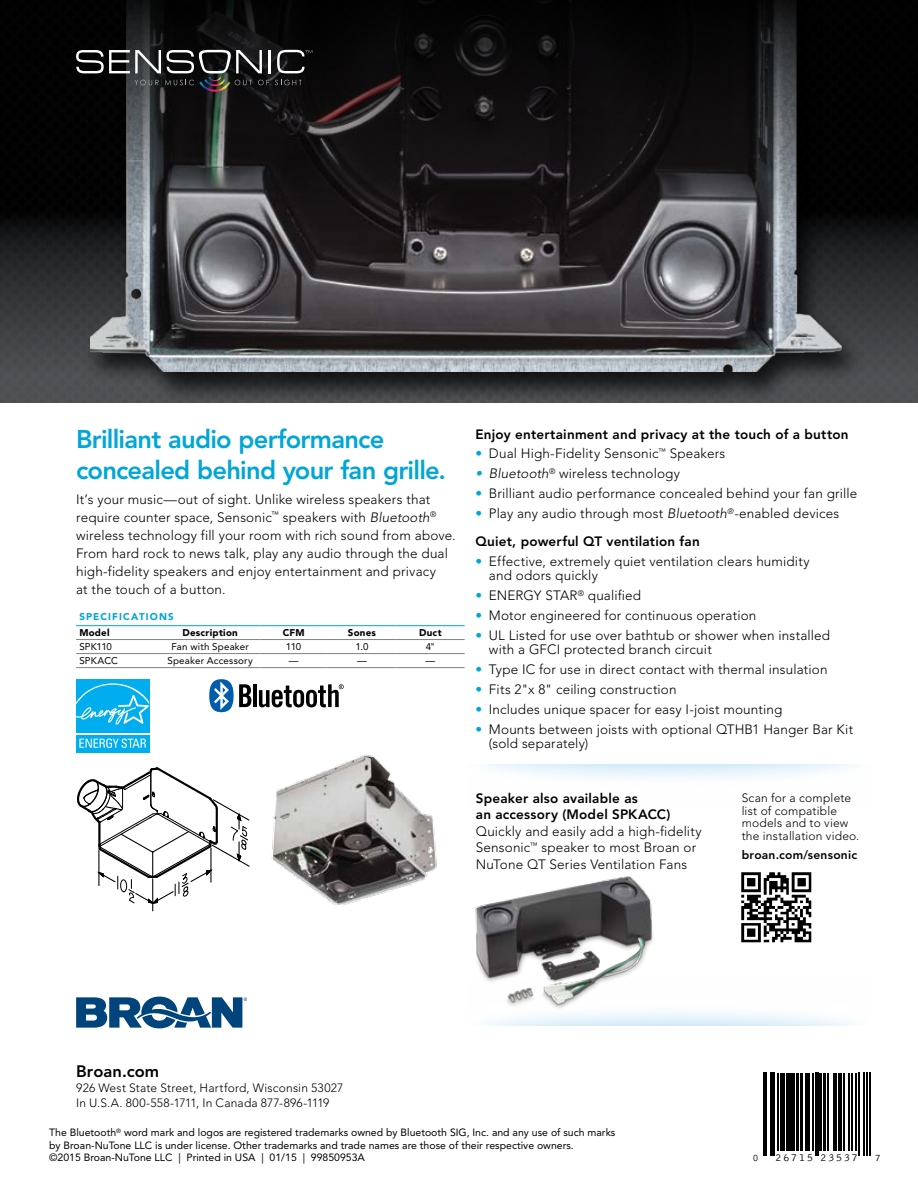
<style>
.page{position:relative;width:918px;height:1188px;background:#fff}
.page>*{position:absolute;margin:0;border:0;box-sizing:border-box;transform-origin:0 0}
.t1{font:800 25.5px/31.5px "Avenir LT Std";letter-spacing:-.03em;color:#00a6d6}
.t2{font:800 16.5px "Avenir LT Std";letter-spacing:.005em;color:#000}
.t3{font:300 13.5px/18px "Avenir LT Std";letter-spacing:.01em;color:#000}
.t4{font:800 13.5px/16.5px "Avenir LT Std";letter-spacing:.015em;color:#000}
.t5{font:300 12px/12.8px "Avenir LT Std";letter-spacing:.015em;color:#000}
.t6{font:800 12px "Avenir LT Std";letter-spacing:.02em;color:#000}
.t7{font:300 10.8px "Bell Gothic";letter-spacing:.17em;color:#000}
.t8{font:10.5px/12.3px "Avenir LT Std";color:#000}
.t9{font:300 10.05px "Bell Gothic";color:#000}
.t10{font:9.75px "Avenir LT Std";letter-spacing:.02em;color:#000}
.t11{font:900 9.75px "Avenir LT Std";letter-spacing:.025em;color:#000}
.t12{font:900 9.75px "Avenir LT Std";letter-spacing:.115em;color:#00a6d6}
.s1{font-style:italic}
.s2{color:#00a6d6}
.s3{font-style:italic;color:#00a6d6}
.s4{font-weight:800}
</style>
<div class="page">
<img style="left:0;top:0;width:918px;height:403px">
<div style="left:82px;top:0;width:785px;height:404px;background:#000;opacity:.75"></div>
<img style="left:90px;top:0;width:760px;height:372px">
<svg style="left:76px;top:997px;width:171px;height:31px"></svg>
<img style="left:741px;top:872px;width:71px;height:71px">
<hr style="left:152px;top:879px;width:1px;height:32px;background:#000">
<svg style="left:77px;top:767px;width:173px;height:138px"></svg>
<div style="left:76px;top:679px;width:73px;height:73px;background:#00aeef"></div>
<svg style="left:76px;top:683px;width:73px;height:42px"></svg>
<hr style="left:76px;top:733px;width:73px;height:2px;background:#fff">
<svg style="left:79px;top:738px;width:67px;height:10px"></svg>
<svg style="left:275px;top:80px;width:27px;height:5px"></svg>
<hr style="left:269px;top:50px;width:2px;height:23px;background:#fff">
<svg style="left:277px;top:50px;width:35px;height:23px"></svg>
<svg style="left:76px;top:50px;width:193px;height:42px;background:#3c3c3c"></svg>
<img style="left:271px;top:754px;width:166px;height:151px">
<hr style="left:253px;top:684px;width:4px;height:23px;background:#000">
<svg style="left:209px;top:679px;width:42px;height:33px"></svg>
<svg style="left:259px;top:684px;width:85px;height:23px"></svg>
<img style="left:475px;top:876px;width:178px;height:105px">
<hr style="left:76px;top:639px;width:85px;height:1px;background:#808285">
<hr style="left:161px;top:639px;width:98px;height:1px;background:#808285">
<hr style="left:259px;top:639px;width:69px;height:1px;background:#808285">
<hr style="left:328px;top:639px;width:68px;height:1px;background:#808285">
<hr style="left:396px;top:639px;width:69px;height:1px;background:#808285">
<hr style="left:76px;top:653px;width:85px;height:1px;background:#808285">
<hr style="left:161px;top:653px;width:98px;height:1px;background:#808285">
<hr style="left:259px;top:653px;width:69px;height:1px;background:#808285">
<hr style="left:328px;top:653px;width:68px;height:1px;background:#808285">
<hr style="left:396px;top:653px;width:69px;height:1px;background:#808285">
<hr style="left:76px;top:667px;width:85px;height:1px;background:#808285">
<hr style="left:161px;top:667px;width:98px;height:1px;background:#808285">
<hr style="left:259px;top:667px;width:69px;height:1px;background:#808285">
<hr style="left:328px;top:667px;width:68px;height:1px;background:#808285">
<hr style="left:396px;top:667px;width:69px;height:1px;background:#808285">
<hr style="left:76px;top:625px;width:85px;height:1px;background:#00a6d6">
<hr style="left:161px;top:625px;width:98px;height:1px;background:#00a6d6">
<hr style="left:259px;top:625px;width:69px;height:1px;background:#00a6d6">
<hr style="left:328px;top:625px;width:68px;height:1px;background:#00a6d6">
<hr style="left:396px;top:625px;width:69px;height:1px;background:#00a6d6">
<svg style="left:765px;top:1073px;width:106px;height:83px"></svg>
<hr style="left:763px;top:1073px;width:2px;height:83px;background:#000">
<hr style="left:766px;top:1073px;width:1px;height:83px;background:#000">
<hr style="left:770px;top:1073px;width:2px;height:83px;background:#000">
<hr style="left:774px;top:1073px;width:1px;height:83px;background:#000">
<hr style="left:777px;top:1073px;width:1px;height:77px;background:#000">
<hr style="left:780px;top:1073px;width:3px;height:77px;background:#000">
<hr style="left:784px;top:1073px;width:1px;height:77px;background:#000">
<hr style="left:786px;top:1073px;width:4px;height:77px;background:#000">
<hr style="left:791px;top:1073px;width:4px;height:77px;background:#000">
<hr style="left:796px;top:1073px;width:2px;height:77px;background:#000">
<hr style="left:801px;top:1073px;width:2px;height:77px;background:#000">
<hr style="left:805px;top:1073px;width:1px;height:77px;background:#000">
<hr style="left:807px;top:1073px;width:2px;height:77px;background:#000">
<hr style="left:813px;top:1073px;width:1px;height:77px;background:#000">
<hr style="left:815px;top:1073px;width:1px;height:83px;background:#000">
<hr style="left:817px;top:1073px;width:1px;height:83px;background:#000">
<hr style="left:820px;top:1073px;width:2px;height:77px;background:#000">
<hr style="left:823px;top:1073px;width:2px;height:77px;background:#000">
<hr style="left:827px;top:1073px;width:2px;height:77px;background:#000">
<hr style="left:833px;top:1073px;width:1px;height:77px;background:#000">
<hr style="left:835px;top:1073px;width:1px;height:77px;background:#000">
<hr style="left:839px;top:1073px;width:3px;height:77px;background:#000">
<hr style="left:843px;top:1073px;width:1px;height:77px;background:#000">
<hr style="left:849px;top:1073px;width:1px;height:77px;background:#000">
<hr style="left:851px;top:1073px;width:1px;height:77px;background:#000">
<hr style="left:855px;top:1073px;width:2px;height:77px;background:#000">
<hr style="left:859px;top:1073px;width:1px;height:83px;background:#000">
<hr style="left:863px;top:1073px;width:1px;height:83px;background:#000">
<hr style="left:867px;top:1073px;width:1px;height:83px;background:#000">
<hr style="left:869px;top:1073px;width:1px;height:83px;background:#000">
<img style="left:486px;top:981px;width:365px;height:45px">
<h1 class="t1" style="left:76px;top:423px;width:371px">Brilliant audio performance concealed behind your fan grille.</h1>
<p class="t3" style="left:76px;top:490px;width:381px">It’s your music—out of sight. Unlike wireless speakers that require counter space, Sensonic<sup>™</sup> speakers with <span class="s1">Bluetooth</span><sup>® </sup>wireless technology fill your room with rich sound from above.<br>From hard rock to news talk, play any audio through the dual high-fidelity speakers and enjoy entertainment and privacy<br>at the touch of a button.</p>
<p class="t12" style="left:79px;top:611px;width:96px">SPECIFICATIONS</p>
<p class="t11" style="left:79px;top:627px;width:32px">Model</p>
<p class="t11" style="left:182px;top:627px;width:57px">Description</p>
<p class="t11" style="left:283px;top:627px;width:23px">CFM</p>
<p class="t11" style="left:348px;top:627px;width:30px">Sones</p>
<p class="t11" style="left:419px;top:627px;width:24px">Duct</p>
<p class="t10" style="left:79px;top:641px;width:34px">SPK110</p>
<p class="t10" style="left:171px;top:641px;width:79px">Fan with Speaker</p>
<p class="t10" style="left:286px;top:641px;width:17px">110</p>
<p class="t10" style="left:355px;top:641px;width:15px">1.0</p>
<p class="t10" style="left:426px;top:641px;width:11px">4"</p>
<p class="t10" style="left:79px;top:655px;width:40px">SPKACC</p>
<p class="t10" style="left:167px;top:655px;width:87px">Speaker Accessory</p>
<p class="t10" style="left:289px;top:655px;width:11px">—</p>
<p class="t10" style="left:357px;top:655px;width:11px">—</p>
<p class="t10" style="left:426px;top:655px;width:11px">—</p>
<p class="t4" style="left:475px;top:426px;width:375px">Enjoy entertainment and privacy at the touch of a button</p>
<p class="t3" style="left:475px;top:445px;width:251px"><span class="s2">•</span> Dual High-Fidelity Sensonic<sup>™</sup> Speakers</p>
<p class="t3" style="left:475px;top:465px;width:206px"><span class="s3">•</span> <span class="s1">Bluetooth</span><sup>®</sup> wireless technology</p>
<p class="t3" style="left:475px;top:485px;width:383px"><span class="s2">•</span> Brilliant audio performance concealed behind your fan grille</p>
<p class="t3" style="left:475px;top:500px;width:365px;line-height:27.8px"><span class="s2">•</span> Play any audio through most <span class="s1">Bluetooth</span><sup>®</sup>-enabled devices<br><span class="s4">Quiet, powerful QT ventilation fan</span></p>
<p class="t3" style="left:489px;top:554px;width:322px;line-height:14.2px;text-indent:-14px"><span class="s2">•</span> Effective, extremely quiet ventilation clears humidity and odors quickly</p>
<p class="t3" style="left:475px;top:586px;width:167px"><span class="s2">•</span> ENERGY STAR<sup>®</sup> qualified</p>
<p class="t3" style="left:475px;top:606px;width:282px"><span class="s2">•</span> Motor engineered for continuous operation</p>
<p class="t3" style="left:489px;top:628px;width:343px;line-height:14.2px;text-indent:-14px"><span class="s2">•</span> UL Listed for use over bathtub or shower when installed with a GFCI protected branch circuit</p>
<p class="t3" style="left:475px;top:660px;width:354px"><span class="s2">•</span> Type IC for use in direct contact with thermal insulation</p>
<p class="t3" style="left:475px;top:680px;width:203px"><span class="s2">•</span> Fits 2"x 8" ceiling construction</p>
<p class="t3" style="left:475px;top:700px;width:308px"><span class="s2">•</span> Includes unique spacer for easy I-joist mounting</p>
<p class="t3" style="left:489px;top:722px;width:366px;line-height:14.2px;text-indent:-14px"><span class="s2">•</span> Mounts between joists with optional QTHB1 Hanger Bar Kit (sold separately)</p>
<p class="t4" style="left:476px;top:790px;width:196px">Speaker also available as<br>an accessory (Model SPKACC)</p>
<p class="t3" style="left:476px;top:823px;width:227px;line-height:16.5px">Quickly and easily add a high-fidelity<br>Sensonic<sup>™</sup> speaker to most Broan or<br>NuTone QT Series Ventilation Fans</p>
<p class="t5" style="left:742px;top:791px;width:119px">Scan for a complete list of compatible models and to view the installation video.</p>
<p class="t6" style="left:742px;top:847px;width:117px">broan.com/sensonic</p>
<p class="t2" style="left:76px;top:1062px;width:85px">Broan.com</p>
<p class="t5" style="left:76px;top:1080px;width:269px;line-height:15px">926 West State Street, Hartford, Wisconsin 53027<br>In U.S.A. 800-558-1711, In Canada 877-896-1119</p>
<p class="t8" style="left:49px;top:1127px;width:568px">The Bluetooth<sup>®</sup> word mark and logos are registered trademarks owned by Bluetooth SIG, Inc. and any use of such marks by Broan-NuTone LLC is under license. Other trademarks and trade names are those of their respective owners.<br>©2015 Broan-NuTone LLC | Printed in USA | 01/15 | 99850953A</p>
<p class="t9" style="left:753px;top:1152px;width:7px">0</p>
<p class="t7" style="left:776px;top:1152px;width:84px">26715 23537</p>
<p class="t9" style="left:875px;top:1152px;width:7px">7</p>
</div>
